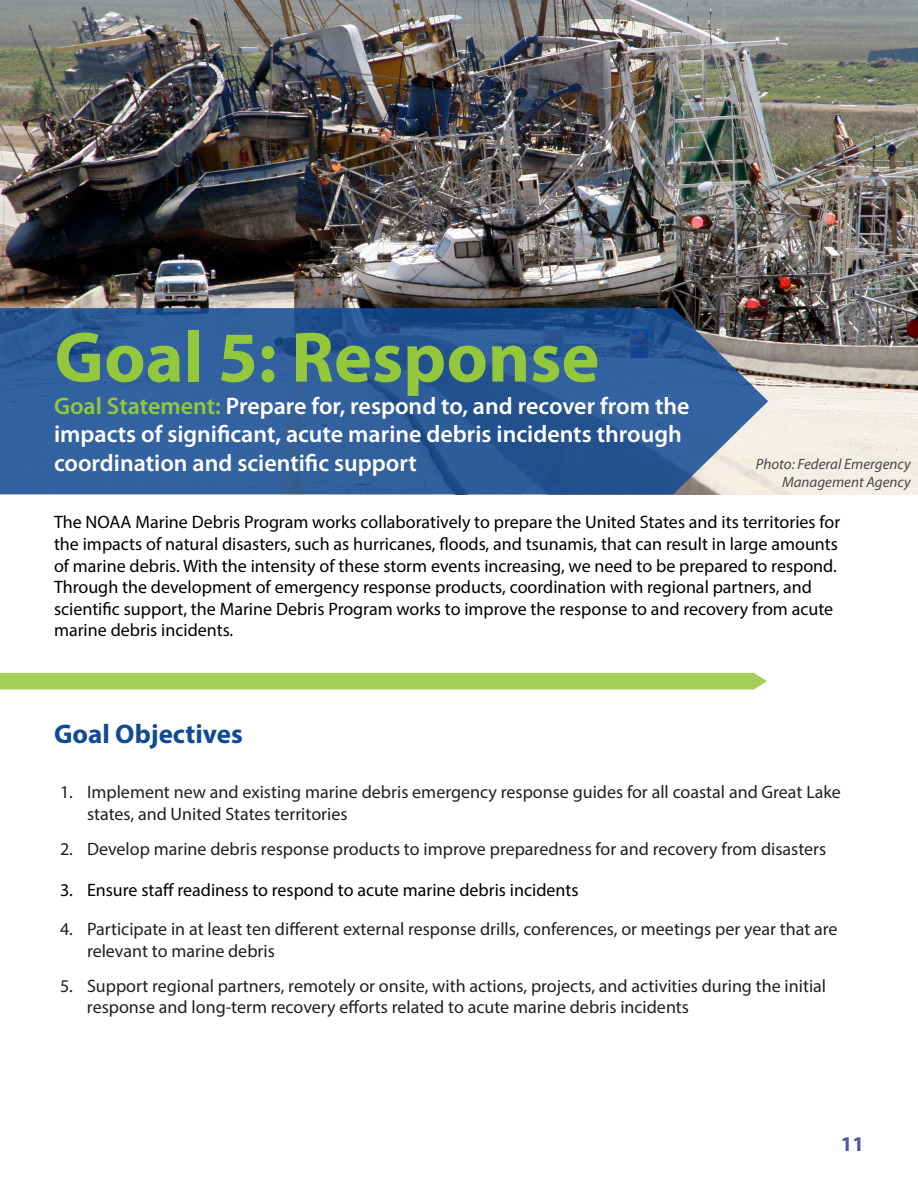
<style>
.page{position:relative;width:918px;height:1188px;background:#fff}
.page>*{position:absolute;margin:0;border:0;box-sizing:border-box;transform-origin:0 0}
.Header_Style{font:700 72px "Myriad Pro";color:#94c83c}
.t1{font:700 27px "Myriad Pro";color:#114a94}
.t2{font:600 24px/28.8px "Myriad Pro";color:#fff}
.t3{font:700 21px "Myriad Pro";color:#4d57a5}
.t4{font:18px/21.6px "Myriad Pro";color:#000}
.t5{font:18px/21.6px "Myriad Pro";color:#231f20}
.t6{font:italic 15px/18px "Myriad Pro";color:#474948;text-align:right}
.s1{color:#94c83c}
</style>
<div class="page">
<img style="left:0;top:0;width:918px;height:494px">
<svg style="left:0;top:308px;width:768px;height:186px;background:#346099"></svg>
<div style="left:0;top:673px;width:767px;height:17px;background:#a4d059"></div>
<p class="Header_Style" style="left:55px;top:310px;width:546px">Goal 5: Response</p>
<p class="t2" style="left:54px;top:391px;width:637px"><span class="s1">Goal Statement:</span> Prepare for, respond to, and recover from the impacts of significant, acute marine debris incidents through coordination and scientific support</p>
<p class="t6" style="left:756px;top:455px;width:156px">Photo: Federal Emergency<br>Management Agency</p>
<p class="t4" style="left:54px;top:511px;width:788px">The NOAA Marine Debris Program works collaboratively to prepare the United States and its territories for the impacts of natural disasters, such as hurricanes, floods, and tsunamis, that can result in large amounts of marine debris. With the intensity of these storm events increasing, we need to be prepared to respond.<br>Through the development of emergency response products, coordination with regional partners, and scientific support, the Marine Debris Program works to improve the response to and recovery from acute marine debris incidents.</p>
<p class="t1" style="left:54px;top:717px;width:190px">Goal Objectives</p>
<p class="t5" style="left:87px;top:781px;width:756px;text-indent:-27px">1. Implement new and existing marine debris emergency response guides for all coastal and Great Lake states, and United States territories</p>
<p class="t5" style="left:60px;top:838px;width:768px">2. Develop marine debris response products to improve preparedness for and recovery from disasters</p>
<p class="t4" style="left:60px;top:879px;width:520px">3. Ensure staff readiness to respond to acute marine debris incidents</p>
<p class="t5" style="left:87px;top:918px;width:752px;text-indent:-27px">4. Participate in at least ten different external response drills, conferences, or meetings per year that are relevant to marine debris</p>
<p class="t5" style="left:87px;top:975px;width:741px;text-indent:-27px">5. Support regional partners, remotely or onsite, with actions, projects, and activities during the initial response and long-term recovery efforts related to acute marine debris incidents</p>
<p class="t3" style="left:841px;top:1130px;width:25px">11</p>
</div>
